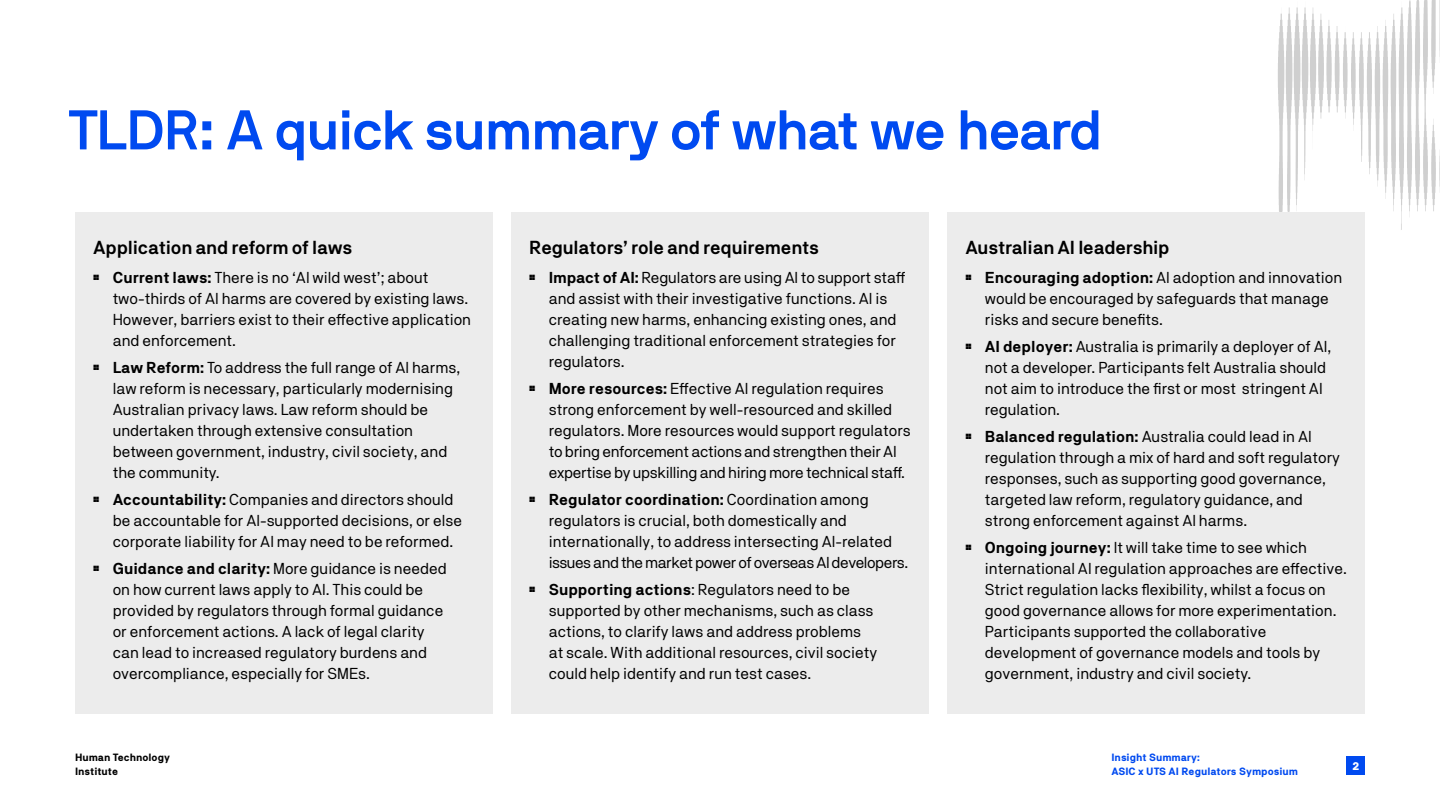
<style>
.page{position:relative;width:1440px;height:810px;background:#fff}
.page>*{position:absolute;margin:0;border:0;box-sizing:border-box;transform-origin:0 0}
.Heading_1a{font:700 55.5px "NB International Pro";color:#004af0}
.Body_text_2{font:600 18.75px "NB Akademie";letter-spacing:-.01em;color:#000}
.t1{font:15.75px/21px "NB Akademie";color:#000}
.t2{font:900 11.25px "NB Akademie";color:#fff}
.t3{font:800 10.5px/13.5px "NB Akademie";color:#004af0}
.t4{font:800 10.5px/13.5px "NB Akademie";color:#000}
.s1{font-weight:700}
</style>
<div class="page">
<svg style="left:1278px;top:0;width:162px;height:230px"></svg>
<div style="left:75px;top:212px;width:418px;height:502px;background:#ececec"></div>
<div style="left:511px;top:212px;width:418px;height:502px;background:#ececec"></div>
<div style="left:947px;top:212px;width:418px;height:502px;background:#ececec"></div>
<div style="left:1347px;top:756px;width:18px;height:19px;background:#004af0"></div>
<p class="Heading_1a" style="left:70px;top:98px;width:1034px">TLDR: A quick summary of what we heard</p>
<p class="Body_text_2" style="left:93px;top:237px;width:261px">Application and reform of laws</p>
<p class="t1" style="left:113px;top:266px;width:360px;text-indent:-20px"><sup>₣</sup> <span class="s1">Current laws:</span> There is no ‘AI wild west’; about two-thirds of AI harms are covered by existing laws.<br>However, barriers exist to their effective application and enforcement.</p>
<p class="t1" style="left:113px;top:356px;width:349px;text-indent:-20px"><sup>₣</sup> <span class="s1">Law Reform:</span> To address the full range of AI harms, law reform is necessary, particularly modernising Australian privacy laws. Law reform should be undertaken through extensive consultation between government, industry, civil society, and the community.</p>
<p class="t1" style="left:113px;top:488px;width:351px;text-indent:-20px"><sup>₣</sup> <span class="s1">Accountability:</span> Companies and directors should be accountable for AI-supported decisions, or else corporate liability for AI may need to be reformed.</p>
<p class="t1" style="left:113px;top:557px;width:336px;text-indent:-20px"><sup>₣</sup> <span class="s1">Guidance and clarity:</span> More guidance is needed on how current laws apply to AI. This could be provided by regulators through formal guidance or enforcement actions. A lack of legal clarity can lead to increased regulatory burdens and overcompliance, especially for SMEs.</p>
<p class="Body_text_2" style="left:529px;top:237px;width:291px">Regulators’ role and requirements</p>
<p class="t1" style="left:549px;top:266px;width:359px;text-indent:-20px"><sup>₣</sup> <span class="s1">Impact of AI:</span> Regulators are using AI to support staff and assist with their investigative functions. AI is creating new harms, enhancing existing ones, and challenging traditional enforcement strategies for regulators.</p>
<p class="t1" style="left:549px;top:377px;width:364px;text-indent:-20px"><sup>₣</sup> <span class="s1">More resources:</span> Effective AI regulation requires strong enforcement by well-resourced and skilled regulators. More resources would support regulators to bring enforcement actions and strengthen their AI expertise by upskilling and hiring more technical staff.</p>
<p class="t1" style="left:549px;top:488px;width:361px;text-indent:-20px"><sup>₣</sup> <span class="s1">Regulator coordination:</span> Coordination among regulators is crucial, both domestically and internationally, to address intersecting AI-related issues and the market power of overseas AI developers.</p>
<p class="t1" style="left:549px;top:578px;width:330px;text-indent:-20px"><sup>₣</sup> <span class="s1">Supporting actions</span>: Regulators need to be supported by other mechanisms, such as class actions, to clarify laws and address problems at scale. With additional resources, civil society could help identify and run test cases.</p>
<p class="Body_text_2" style="left:965px;top:237px;width:206px">Australian AI leadership</p>
<p class="t1" style="left:985px;top:266px;width:359px;text-indent:-20px"><sup>₣</sup> <span class="s1">Encouraging adoption:</span> AI adoption and innovation would be encouraged by safeguards that manage risks and secure benefits.</p>
<p class="t1" style="left:985px;top:335px;width:348px;text-indent:-20px"><sup>₣</sup> <span class="s1">AI deployer:</span> Australia is primarily a deployer of AI, not a developer. Participants felt Australia should not aim to introduce the first or most stringent AI regulation.</p>
<p class="t1" style="left:985px;top:425px;width:357px;text-indent:-20px"><sup>₣</sup> <span class="s1">Balanced regulation:</span> Australia could lead in AI regulation through a mix of hard and soft regulatory responses, such as supporting good governance, targeted law reform, regulatory guidance, and strong enforcement against AI harms.</p>
<p class="t1" style="left:985px;top:536px;width:364px;text-indent:-20px"><sup>₣</sup> <span class="s1">Ongoing journey:</span> It will take time to see which international AI regulation approaches are effective.<br>Strict regulation lacks flexibility, whilst a focus on good governance allows for more experimentation.<br>Participants supported the collaborative development of governance models and tools by government, industry and civil society.</p>
<p class="t4" style="left:75px;top:751px;width:97px">Human Technology<br>Institute</p>
<p class="t3" style="left:1112px;top:751px;width:188px">Insight Summary:<br>ASIC x UTS AI Regulators Symposium</p>
<p class="t2" style="left:1352px;top:759px;width:8px">2</p>
</div>
